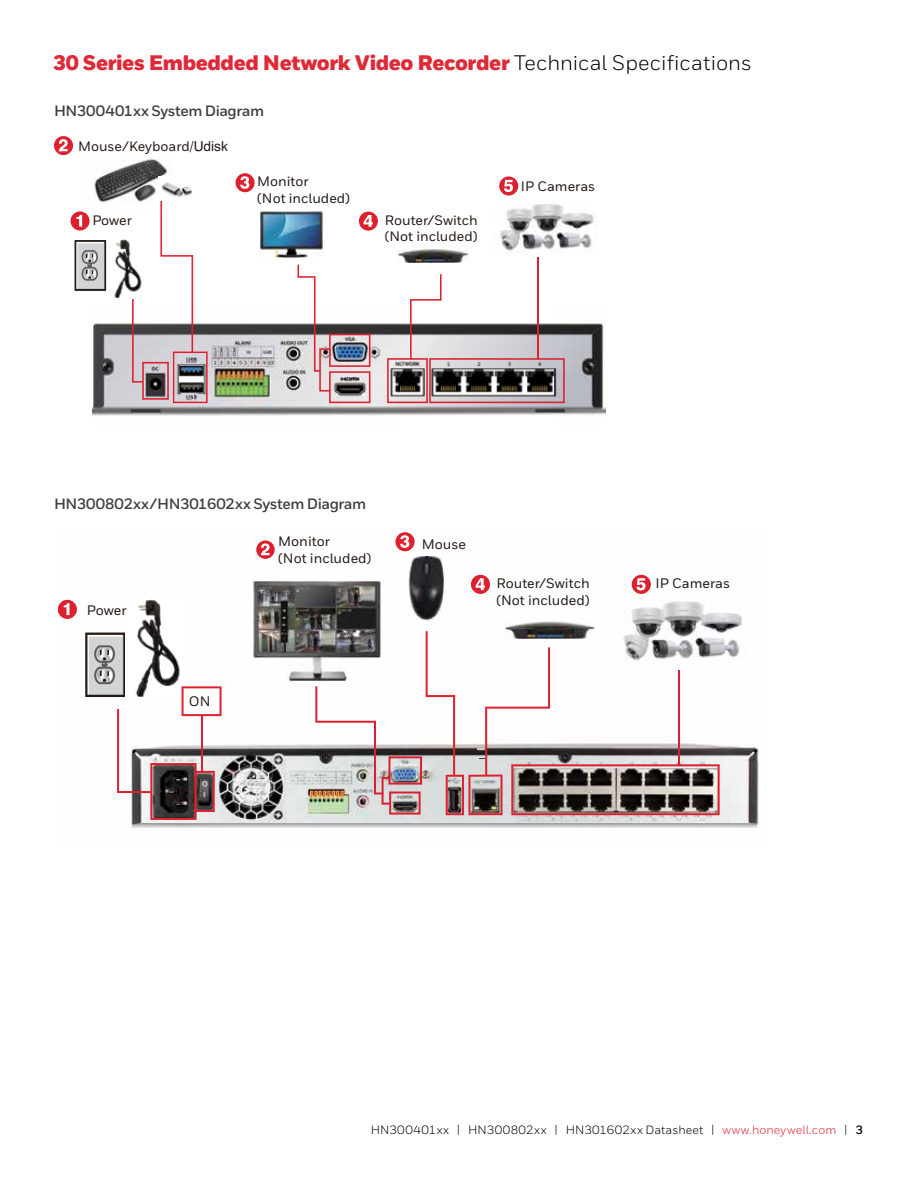
<style>
.page{position:relative;width:918px;height:1188px;background:#fff}
.page>*{position:absolute;margin:0;border:0;box-sizing:border-box;transform-origin:0 0}
.t1{font:900 21px "Honeywell Sans";letter-spacing:-.02em;color:#e02836}
.t2{font:700 15px "Honeywell Sans";letter-spacing:-.03em;color:#3f3f3f}
.t3{font:500 13.8px/16.5px "Honeywell Sans";color:#241a16}
.t4{font:500 13.65px/16.5px "Honeywell Sans";color:#241a16}
.t5{font:12px "Honeywell Sans";letter-spacing:.015em;color:#000}
.s1{font-weight:400;color:#000}
.s2{font-family:"Helvetica";font-weight:400}
.s3{color:#e02836}
.s4{font-weight:700}
</style>
<div class="page">
<img style="left:94px;top:158px;width:77px;height:45px">
<img style="left:92px;top:320px;width:514px;height:96px">
<hr style="left:537px;top:257px;width:2px;height:102px;background:#dc202e">
<svg style="left:387px;top:274px;width:178px;height:129px"></svg>
<svg style="left:297px;top:265px;width:73px;height:138px"></svg>
<svg style="left:71px;top:211px;width:19px;height:19px"></svg>
<svg style="left:76px;top:215px;width:6px;height:12px"></svg>
<svg style="left:75px;top:240px;width:31px;height:51px;background:#a9a8a8"></svg>
<svg style="left:54px;top:136px;width:19px;height:19px"></svg>
<svg style="left:59px;top:139px;width:9px;height:12px"></svg>
<img style="left:397px;top:249px;width:72px;height:14px">
<img style="left:260px;top:211px;width:63px;height:46px">
<div style="left:359px;top:212px;width:19px;height:19px;background:#dc202e;border-radius:50%"></div>
<svg style="left:364px;top:215px;width:9px;height:12px"></svg>
<svg style="left:236px;top:173px;width:19px;height:19px"></svg>
<svg style="left:240px;top:176px;width:9px;height:13px"></svg>
<svg style="left:499px;top:176px;width:19px;height:20px"></svg>
<svg style="left:504px;top:180px;width:9px;height:12px"></svg>
<svg style="left:132px;top:200px;width:76px;height:203px"></svg>
<img style="left:114px;top:239px;width:30px;height:59px">
<img style="left:500px;top:204px;width:97px;height:49px">
<img style="left:159px;top:177px;width:33px;height:23px">
<img style="left:58px;top:532px;width:707px;height:296px">
<img style="left:405px;top:556px;width:42px;height:65px">
<img style="left:504px;top:620px;width:92px;height:11px">
<div style="left:471px;top:575px;width:19px;height:19px;background:#dc202e;border-radius:50%"></div>
<svg style="left:476px;top:578px;width:9px;height:12px"></svg>
<svg style="left:395px;top:532px;width:20px;height:19px"></svg>
<svg style="left:400px;top:535px;width:9px;height:13px"></svg>
<div style="left:632px;top:575px;width:19px;height:19px;background:#dc202e;border-radius:50%"></div>
<svg style="left:636px;top:578px;width:10px;height:12px"></svg>
<img style="left:125px;top:598px;width:60px;height:35px">
<img style="left:252px;top:581px;width:129px;height:100px">
<img style="left:617px;top:599px;width:132px;height:66px">
<svg style="left:85px;top:633px;width:137px;height:187px"></svg>
<svg style="left:315px;top:631px;width:405px;height:184px"></svg>
<svg style="left:256px;top:540px;width:19px;height:19px"></svg>
<svg style="left:261px;top:543px;width:9px;height:12px"></svg>
<svg style="left:58px;top:600px;width:19px;height:19px"></svg>
<svg style="left:64px;top:603px;width:5px;height:12px"></svg>
<img style="left:132px;top:824px;width:624px;height:4px">
<h1 class="t1" style="left:53px;top:50px;width:701px">30 Series Embedded Network Video Recorder <span class="s1">Technical Specifications</span></h1>
<p class="t2" style="left:54px;top:102px;width:212px">HN300401xx System Diagram</p>
<p class="t4" style="left:78px;top:138px;width:151px">Mouse/Keyboard<span class="s2">/Udisk</span></p>
<p class="t4" style="left:92px;top:213px;width:41px">Power</p>
<p class="t4" style="left:257px;top:174px;width:94px">Monitor<br>(Not included)</p>
<p class="t4" style="left:385px;top:212px;width:94px">Router/Switch (Not included)</p>
<p class="t4" style="left:521px;top:178px;width:76px">IP Cameras</p>
<p class="t2" style="left:54px;top:495px;width:314px">HN300802xx/HN301602xx System Diagram</p>
<p class="t3" style="left:87px;top:602px;width:41px">Power</p>
<p class="t3" style="left:189px;top:694px;width:23px">ON</p>
<p class="t3" style="left:278px;top:534px;width:95px">Monitor<br>(Not included)</p>
<p class="t3" style="left:422px;top:536px;width:46px">Mouse</p>
<p class="t3" style="left:496px;top:576px;width:95px">Router/Switch (Not included)</p>
<p class="t3" style="left:656px;top:576px;width:76px">IP Cameras</p>
<p class="t5" style="left:371px;top:1122px;width:494px">HN300401xx | HN300802xx | HN301602xx Datasheet | <span class="s3">www.honeywell.com</span> | <span class="s4">3</span></p>
</div>
